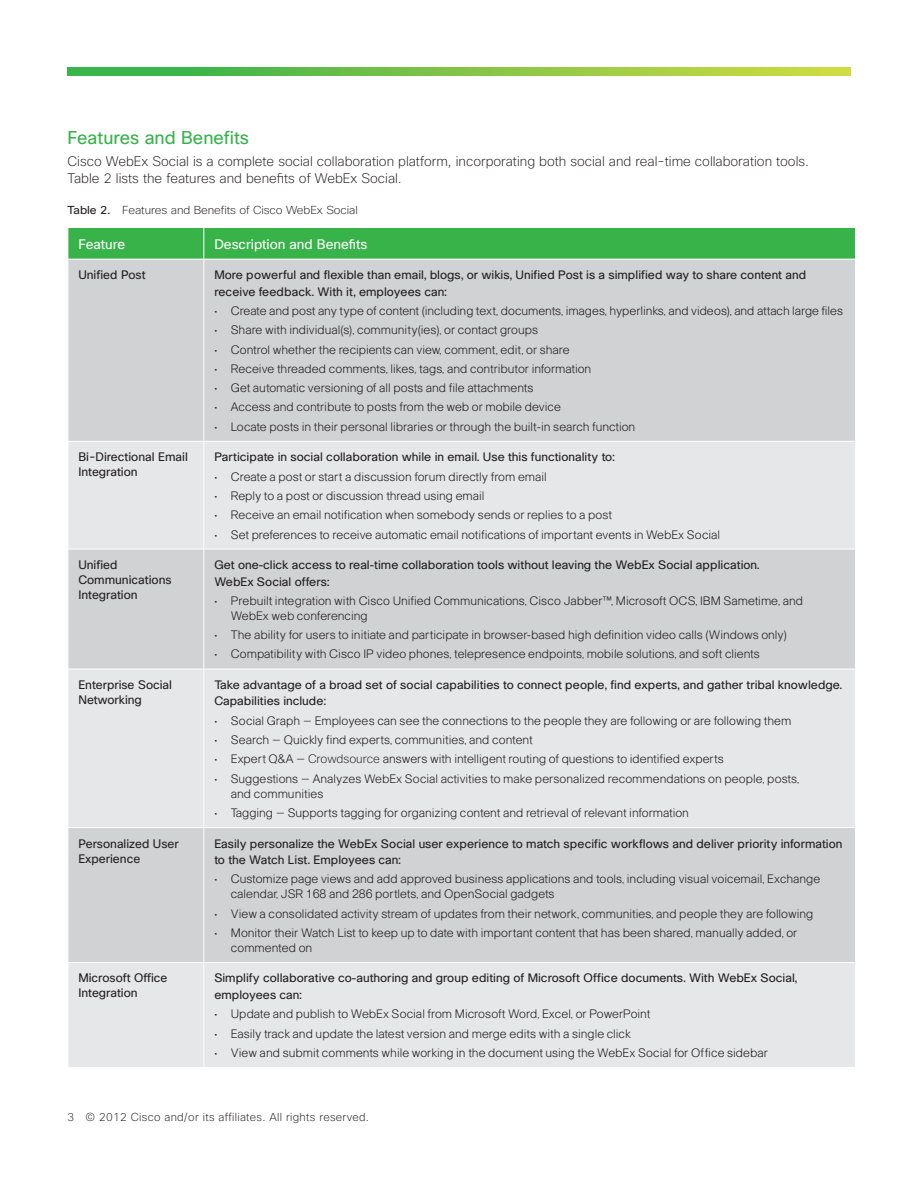
<style>
.page{position:relative;width:918px;height:1188px;background:#fff}
.page>*{position:absolute;margin:0;border:0;box-sizing:border-box;transform-origin:0 0}
.Subhead_1{font:18px "Cisco Sans";color:#37b34a}
.Body_1{font:200 13.5px/16.5px "Cisco Sans";color:#231f20}
.Table_C_head{font:13.5px "Cisco Sans";color:#fff}
.Cell_Body_bullet_1{font:300 12px/15px "Cisco";color:#231f20}
.CellBody{font:12px/16.5px "Cisco";color:#231f20}
.Table_A-B_body{font:12px/15px "Cisco Sans";color:#231f20}
.Folio{font:200 11.25px "Cisco Sans";letter-spacing:.025em;color:#231f20}
.Caption_head{font:200 11.25px "Cisco Sans";letter-spacing:-.01em;color:#231f20;scale:1.05 1}
.s1{font-weight:400}
.s2{font-family:"Cisco Sans";font-weight:200}
</style>
<div class="page">
<div style="left:69px;top:228px;width:786px;height:31px;background:#37b34a"></div>
<div style="left:69px;top:260px;width:786px;height:181px;background:#d1d2d4"></div>
<svg style="left:69px;top:442px;width:786px;height:625px;background:#dddee0"></svg>
<hr style="left:203px;top:228px;width:1px;height:31px;background:#fff">
<hr style="left:203px;top:259px;width:1px;height:182px;background:#fff">
<hr style="left:203px;top:442px;width:1px;height:107px;background:#fff">
<hr style="left:68px;top:549px;width:136px;height:1px;background:#fff">
<hr style="left:204px;top:549px;width:652px;height:1px;background:#fff">
<hr style="left:203px;top:549px;width:1px;height:120px;background:#fff">
<hr style="left:68px;top:669px;width:136px;height:1px;background:#fff">
<hr style="left:204px;top:669px;width:652px;height:1px;background:#fff">
<hr style="left:203px;top:669px;width:1px;height:158px;background:#fff">
<hr style="left:68px;top:827px;width:136px;height:1px;background:#fff">
<hr style="left:204px;top:827px;width:652px;height:1px;background:#fff">
<hr style="left:203px;top:828px;width:1px;height:134px;background:#fff">
<hr style="left:68px;top:962px;width:136px;height:1px;background:#fff">
<hr style="left:204px;top:962px;width:652px;height:1px;background:#fff">
<hr style="left:203px;top:963px;width:1px;height:104px;background:#fff">
<svg style="left:68px;top:68px;width:782px;height:8px;background:#7fc546"></svg>
<p class="Subhead_1" style="left:68px;top:126px;width:183px">Features and Benefits</p>
<p class="Body_1" style="left:68px;top:153px;width:743px">Cisco WebEx Social is a complete social collaboration platform, incorporating both social and real-time collaboration tools.<br>Table 2 lists the features and benefits of WebEx Social.</p>
<p class="Caption_head" style="left:68px;top:203px;width:278px"><span class="s1">Table 2.</span> Features and Benefits of Cisco WebEx Social</p>
<p class="Table_C_head" style="left:78px;top:235px;width:48px">Feature</p>
<p class="Table_C_head" style="left:214px;top:235px;width:155px">Description and Benefits</p>
<p class="Table_A-B_body" style="left:78px;top:267px;width:69px">Unified Post</p>
<p class="CellBody" style="left:214px;top:266px;width:593px">More powerful and flexible than email, blogs, or wikis, Unified Post is a simplified way to share content and receive feedback. With it, employees can:</p>
<p class="Cell_Body_bullet_1" style="left:214px;top:303px;width:630px">• Create and post any type of content (including text, documents, images, hyperlinks, and videos), and attach large files</p>
<p class="Cell_Body_bullet_1" style="left:214px;top:322px;width:325px">• Share with individual(s), community(ies), or contact groups</p>
<p class="Cell_Body_bullet_1" style="left:214px;top:342px;width:357px">• Control whether the recipients can view, comment, edit, or share</p>
<p class="Cell_Body_bullet_1" style="left:214px;top:361px;width:379px">• Receive threaded comments, likes, tags, and contributor information</p>
<p class="Cell_Body_bullet_1" style="left:214px;top:380px;width:321px">• Get automatic versioning of all posts and file attachments</p>
<p class="Cell_Body_bullet_1" style="left:214px;top:400px;width:348px">• Access and contribute to posts from the web or mobile device</p>
<p class="Cell_Body_bullet_1" style="left:214px;top:419px;width:423px">• Locate posts in their personal libraries or through the built-in search function</p>
<p class="Table_A-B_body" style="left:78px;top:450px;width:111px">Bi-Directional Email<br>Integration</p>
<p class="CellBody" style="left:214px;top:449px;width:402px">Participate in social collaboration while in email. Use this functionality to:</p>
<p class="Cell_Body_bullet_1" style="left:214px;top:469px;width:334px">• Create a post or start a discussion forum directly from email</p>
<p class="Cell_Body_bullet_1" style="left:214px;top:488px;width:272px">• Reply to a post or discussion thread using email</p>
<p class="Cell_Body_bullet_1" style="left:214px;top:507px;width:399px">• Receive an email notification when somebody sends or replies to a post</p>
<p class="Cell_Body_bullet_1" style="left:214px;top:527px;width:507px">• Set preferences to receive automatic email notifications of important events in WebEx Social</p>
<p class="Table_A-B_body" style="left:78px;top:557px;width:95px">Unified<br>Communications<br>Integration</p>
<p class="CellBody" style="left:214px;top:556px;width:547px">Get one-click access to real-time collaboration tools without leaving the WebEx Social application.<br>WebEx Social offers:</p>
<p class="Cell_Body_bullet_1" style="left:231px;top:593px;width:574px;text-indent:-16px">• Prebuilt integration with Cisco Unified Communications, Cisco Jabber™, Microsoft OCS, IBM Sametime, and<br>WebEx web conferencing</p>
<p class="Cell_Body_bullet_1" style="left:214px;top:627px;width:574px">• The ability for users to initiate and participate in browser-based high definition video calls (Windows only)</p>
<p class="Cell_Body_bullet_1" style="left:214px;top:646px;width:547px">• Compatibility with Cisco IP video phones, telepresence endpoints, mobile solutions, and soft clients</p>
<p class="Table_A-B_body" style="left:78px;top:677px;width:95px">Enterprise Social<br>Networking</p>
<p class="CellBody" style="left:214px;top:676px;width:629px">Take advantage of a broad set of social capabilities to connect people, find experts, and gather tribal knowledge.<br>Capabilities include:</p>
<p class="Cell_Body_bullet_1" style="left:214px;top:713px;width:579px">• Social Graph <span class="s2">—</span> Employees can see the connections to the people they are following or are following them</p>
<p class="Cell_Body_bullet_1" style="left:214px;top:732px;width:320px">• Search <span class="s2">—</span> Quickly find experts, communities, and content</p>
<p class="Cell_Body_bullet_1" style="left:214px;top:751px;width:511px">• Expert Q&amp;A <span class="s2">— Crowdsource</span> answers with intelligent routing of questions to identified experts</p>
<p class="Cell_Body_bullet_1" style="left:231px;top:771px;width:570px;text-indent:-16px">• Suggestions <span class="s2">—</span> Analyzes WebEx Social activities to make personalized recommendations on people, posts, and communities</p>
<p class="Cell_Body_bullet_1" style="left:214px;top:805px;width:476px">• Tagging <span class="s2">—</span> Supports tagging for organizing content and retrieval of relevant information</p>
<p class="Table_A-B_body" style="left:78px;top:836px;width:102px">Personalized User<br>Experience</p>
<p class="CellBody" style="left:214px;top:835px;width:630px">Easily personalize the WebEx Social user experience to match specific workflows and deliver priority information to the Watch List. Employees can:</p>
<p class="Cell_Body_bullet_1" style="left:231px;top:871px;width:591px;text-indent:-16px">• Customize page views and add approved business applications and tools, including visual voicemail, Exchange calendar, JSR 168 and 286 portlets, and OpenSocial gadgets</p>
<p class="Cell_Body_bullet_1" style="left:214px;top:906px;width:601px">• View a consolidated activity stream of updates from their network, communities, and people they are following</p>
<p class="Cell_Body_bullet_1" style="left:231px;top:925px;width:568px;text-indent:-16px">• Monitor their Watch List to keep up to date with important content that has been shared, manually added, or commented on</p>
<p class="Table_A-B_body" style="left:78px;top:971px;width:91px">Microsoft Office<br>Integration</p>
<p class="CellBody" style="left:214px;top:970px;width:584px">Simplify collaborative co-authoring and group editing of Microsoft Office documents. With WebEx Social, employees can:</p>
<p class="Cell_Body_bullet_1" style="left:214px;top:1006px;width:438px">• Update and publish to WebEx Social from Microsoft Word, Excel, or PowerPoint</p>
<p class="Cell_Body_bullet_1" style="left:214px;top:1026px;width:418px">• Easily track and update the latest version and merge edits with a single click</p>
<p class="Cell_Body_bullet_1" style="left:214px;top:1045px;width:555px">• View and submit comments while working in the document using the WebEx Social for Office sidebar</p>
<p class="Folio" style="left:68px;top:1109px;width:303px">3 © 2012 Cisco and/or its affiliates. All rights reserved.</p>
</div>
